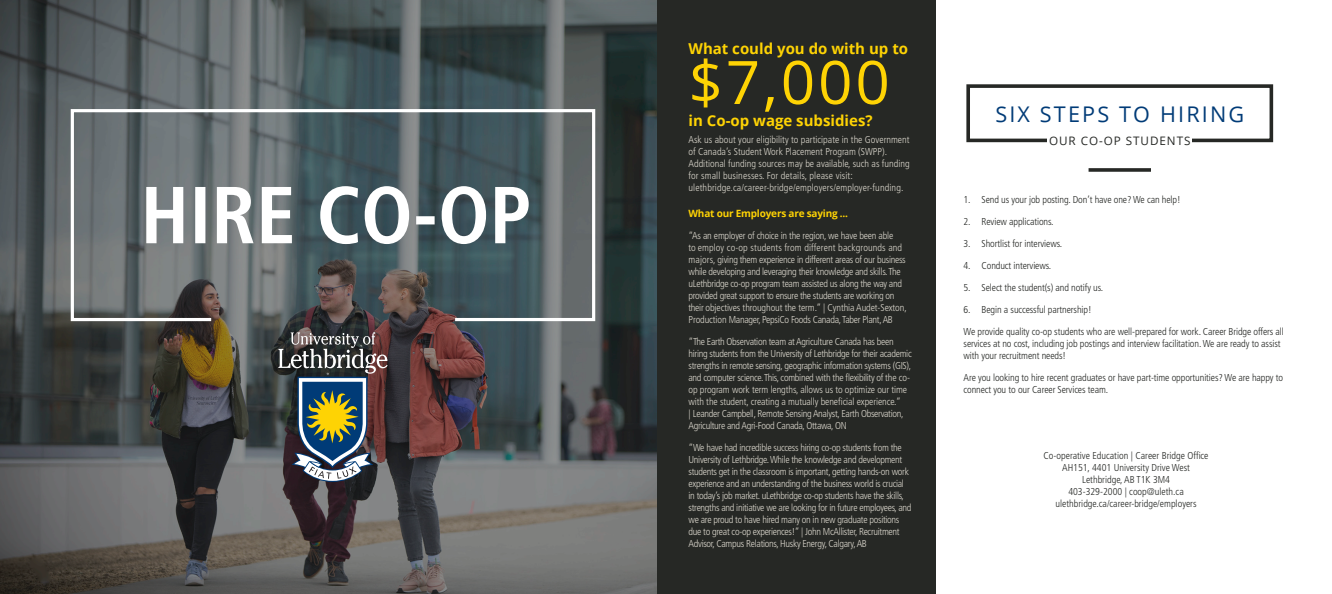
<style>
.page{position:relative;width:1332px;height:594px;background:#fff}
.page>*{position:absolute;margin:0;border:0;box-sizing:border-box;transform-origin:0 0}
.Body_Text_-_Align_Le{font:60px "Open Sans";color:#fed304}
.Header_-_Align_Cente{font:21.6px "Open Sans";letter-spacing:.1em;color:#003b77}
.Body_Text_-_Align_Le-2{font:700 15px "Open Sans";color:#fed304}
.Subhead_-_Align_Cent{font:11.7px "Open Sans";letter-spacing:.08em;color:#262825}
.Body_Text_-_Align_Le-3{font:300 condensed 10px/12px "Frutiger LT Std";letter-spacing:-.03em;color:#d9d5cb}
.Body_Text_-_Align_Le-4{font:300 condensed 10px/12px "Frutiger LT Std";letter-spacing:-.01em;color:#262825}
.Body_Text_-_Align_Le-5{font:300 condensed 10px/12px "Frutiger LT Std";color:#d9d5cb}
.Body_Text_-_Align_Le-6{font:700 10px "Open Sans";letter-spacing:-.02em;color:#fed304}
</style>
<div class="page">
<svg style="left:0;top:0;width:657px;height:594px;background:#505353"></svg>
<svg style="left:278px;top:332px;width:110px;height:150px;background:#5e615e"></svg>
<svg style="left:69px;top:107px;width:528px;height:216px;background:#60696c"></svg>
<svg style="left:146px;top:186px;width:383px;height:58px"></svg>
<svg style="left:1089px;top:168px;width:62px;height:4px"></svg>
<div style="left:966px;top:84px;width:307px;height:58px;border:4px solid #262825"></div>
<div style="left:657px;top:0;width:279px;height:594px;background:#262825"></div>
<div style="left:1047px;top:135px;width:145px;height:10px;background:#fff"></div>
<p class="Body_Text_-_Align_Le-2" style="left:688px;top:38px;width:221px">What could you do with up to</p>
<p class="Body_Text_-_Align_Le" style="left:688px;top:41px;width:203px">$7,000</p>
<p class="Body_Text_-_Align_Le-2" style="left:688px;top:110px;width:186px">in Co-op wage subsidies?</p>
<p class="Body_Text_-_Align_Le-5" style="left:688px;top:133px;width:223px">Ask us about your eligibility to participate in the Government of Canada’s Student Work Placement Program (SWPP).<br>Additional funding sources may be available, such as funding for small businesses. For details, please visit: ulethbridge.ca/career-bridge/employers/employer-funding.</p>
<p class="Body_Text_-_Align_Le-6" style="left:688px;top:206px;width:161px">What our Employers are saying ...</p>
<p class="Body_Text_-_Align_Le-3" style="left:688px;top:230px;width:220px">“As an employer of choice in the region, we have been able<br>to employ co-op students from different backgrounds and majors, giving them experience in different areas of our business while developing and leveraging their knowledge and skills. The uLethbridge co-op program team assisted us along the way and provided great support to ensure the students are working on their objectives throughout the term.” | Cynthia Audet-Sexton, Production Manager, PepsiCo Foods Canada, Taber Plant, AB</p>
<p class="Body_Text_-_Align_Le-3" style="left:688px;top:336px;width:225px">“The Earth Observation team at Agriculture Canada has been hiring students from the University of Lethbridge for their academic strengths in remote sensing, geographic information systems (GIS), and computer science. This, combined with the flexibility of the co&shy;op program work term lengths, allows us to optimize our time with the student, creating a mutually beneficial experience.”<br>| Leander Campbell, Remote Sensing Analyst, Earth Observation, Agriculture and Agri-Food Canada, Ottawa, ON</p>
<p class="Body_Text_-_Align_Le-3" style="left:688px;top:442px;width:225px">“We have had incredible success hiring co-op students from the University of Lethbridge. While the knowledge and development students get in the classroom is important, getting hands-on work experience and an understanding of the business world is crucial in today’s job market. uLethbridge co-op students have the skills, strengths and initiative we are looking for in future employees, and we are proud to have hired many on in new graduate positions due to great co-op experiences!” | John McAllister, Recruitment Advisor, Campus Relations, Husky Energy, Calgary, AB</p>
<p class="Header_-_Align_Cente" style="left:995px;top:99px;width:250px">SIX STEPS TO HIRING</p>
<p class="Subhead_-_Align_Cent" style="left:1049px;top:132px;width:143px">OUR CO-OP STUDENTS</p>
<p class="Body_Text_-_Align_Le-4" style="left:964px;top:193px;width:218px">1. Send us your job posting. Don’t have one? We can help!</p>
<p class="Body_Text_-_Align_Le-4" style="left:964px;top:215px;width:91px">2. Review applications.</p>
<p class="Body_Text_-_Align_Le-4" style="left:964px;top:237px;width:100px">3. Shortlist for interviews.</p>
<p class="Body_Text_-_Align_Le-4" style="left:964px;top:259px;width:89px">4. Conduct interviews.</p>
<p class="Body_Text_-_Align_Le-4" style="left:964px;top:281px;width:141px">5. Select the student(s) and notify us.</p>
<p class="Body_Text_-_Align_Le-4" style="left:964px;top:303px;width:129px">6. Begin a successful partnership!</p>
<p class="Body_Text_-_Align_Le-4" style="left:964px;top:325px;width:322px">We provide quality co-op students who are well-prepared for work. Career Bridge offers all services at no cost, including job postings and interview facilitation. We are ready to assist with your recruitment needs!</p>
<p class="Body_Text_-_Align_Le-4" style="left:964px;top:371px;width:321px">Are you looking to hire recent graduates or have part-time opportunities? We are happy to connect you to our Career Services team.</p>
<p class="Body_Text_-_Align_Le-4" style="left:1044px;top:449px;width:167px;text-align:center">Co-operative Education | Career Bridge Office AH151, 4401 University Drive West Lethbridge, AB T1K 3M4<br>403-329-2000 | coop@uleth.ca ulethbridge.ca/career-bridge/employers</p>
</div>
